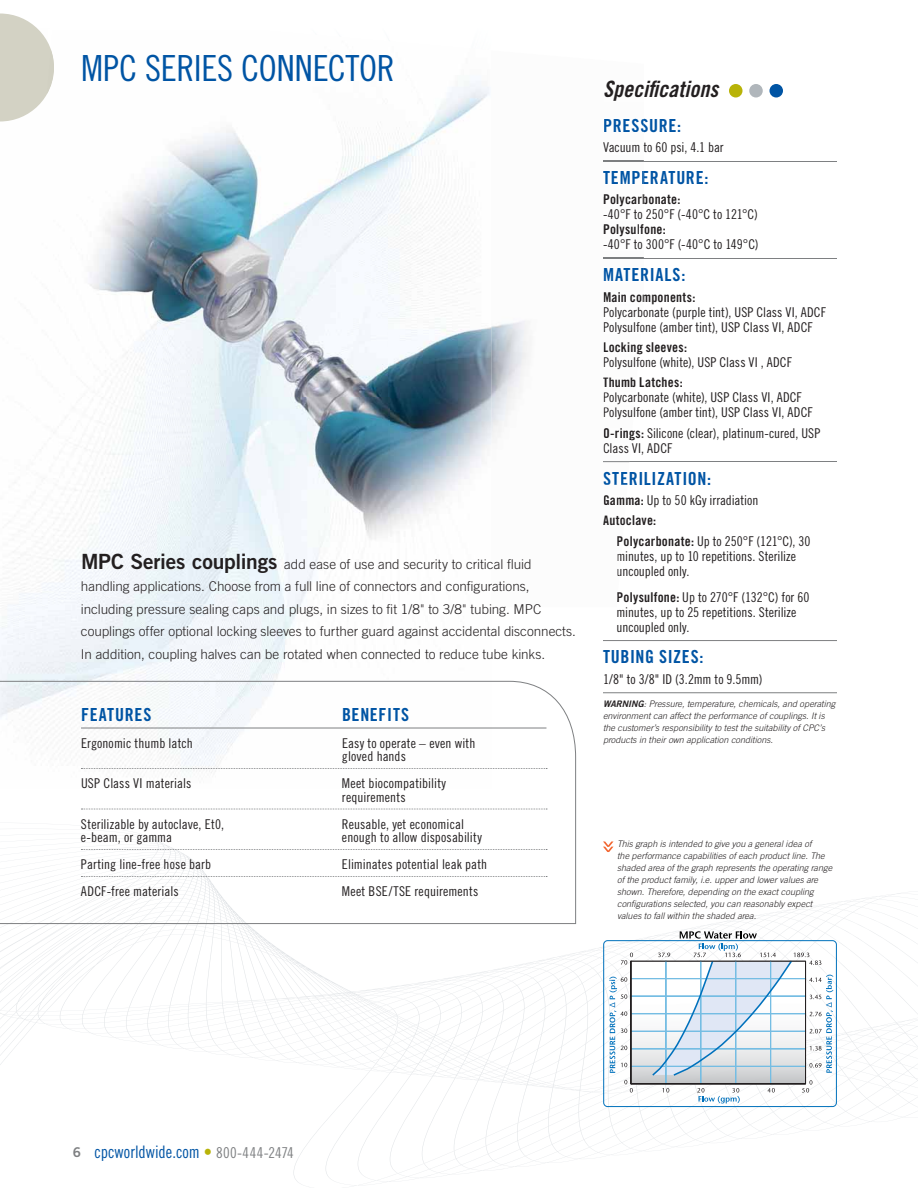
<style>
.page{position:relative;width:918px;height:1188px;background:#fff}
.page>*{position:absolute;margin:0;border:0;box-sizing:border-box;transform-origin:0 0}
.t1{font:36px "Trade Gothic LT Pro Cn 18";letter-spacing:-.01em;color:#0054a4}
.t2{font:22.5px "Trade Gothic LT Pro Bd Cn 20 Obl";color:#231f20}
.t3{font:18px "Trade Gothic LT Pro Bd Cn 20";letter-spacing:.04em;color:#0054a4}
.t4{font:17.25px "Trade Gothic LT Pro Cn 18";color:#0054a4;scale:.96 1}
.t5{font:13.5px/15px "Trade Gothic LT Pro Cn 18";letter-spacing:.005em;color:#231f20}
.t6{font:300 13.5px/22.5px "Trade Gothic LT Pro";color:#231f20}
.t7{font:13.5px "Trade Gothic LT Pro Bd Cn 20";letter-spacing:.015em;color:#231f20}
.t8{font:italic 300 9px/12px "Trade Gothic LT Pro";letter-spacing:.005em;color:#231f20}
.s1{font-family:"Trade Gothic LT Pro Bd 2";font-weight:400;font-size:21px}
.s2{font-family:"Trade Gothic LT Pro Bd Cn 20"}
.s3{font-family:"Trade Gothic LT Pro Bd 2 Obl";font-weight:400;font-style:normal}
.s4{font-family:"Trade Gothic LT Pro Bd 2";font-size:13.5px;color:#7e8082}
.s5{color:#b8b308}
.s6{font-size:15px;color:#7e8082}
</style>
<div class="page">
<div style="left:729px;top:84px;width:14px;height:14px;background:#b8b308;border-radius:50%"></div>
<div style="left:749px;top:84px;width:14px;height:14px;background:#b0b6bb;border-radius:50%"></div>
<div style="left:770px;top:84px;width:13px;height:14px;background:#0054a4;border-radius:50%"></div>
<hr style="left:603px;top:161px;width:234px;height:1px;background:#7e8082">
<hr style="left:603px;top:258px;width:234px;height:1px;background:#7e8082">
<hr style="left:603px;top:461px;width:234px;height:1px;background:#7e8082">
<hr style="left:603px;top:640px;width:234px;height:1px;background:#7e8082">
<hr style="left:603px;top:692px;width:234px;height:1px;background:#7e8082">
<svg style="left:0;top:681px;width:576px;height:243px"></svg>
<svg style="left:0;top:14px;width:39px;height:108px;background:#d6d5c9"></svg>
<img style="left:491px;top:160px;width:153px;height:303px">
<img style="left:31px;top:30px;width:460px;height:578px">
<img style="left:603px;top:161px;width:41px;height:1px">
<img style="left:603px;top:258px;width:41px;height:1px">
<svg style="left:603px;top:461px;width:27px;height:1px"></svg>
<img style="left:603px;top:171px;width:41px;height:13px">
<img style="left:604px;top:195px;width:40px;height:12px">
<img style="left:604px;top:209px;width:40px;height:12px">
<img style="left:604px;top:224px;width:40px;height:13px">
<img style="left:604px;top:239px;width:40px;height:12px">
<img style="left:604px;top:268px;width:40px;height:13px">
<img style="left:604px;top:292px;width:40px;height:12px">
<img style="left:604px;top:307px;width:39px;height:12px">
<img style="left:604px;top:322px;width:38px;height:12px">
<img style="left:604px;top:342px;width:36px;height:12px">
<img style="left:604px;top:357px;width:35px;height:12px">
<img style="left:603px;top:378px;width:34px;height:9px">
<img style="left:604px;top:392px;width:32px;height:13px">
<img style="left:604px;top:407px;width:30px;height:13px">
<img style="left:604px;top:428px;width:29px;height:12px">
<img style="left:604px;top:443px;width:27px;height:12px">
<img style="left:47px;top:49px;width:7px;height:46px">
<svg style="left:8px;top:839px;width:910px;height:346px"></svg>
<h1 class="t1" style="left:81px;top:55px;width:315px">MPC SERIES CONNECTOR</h1>
<p class="t6" style="left:81px;top:554px;width:496px"><span class="s1">MPC Series couplings</span> add ease of use and security to critical fluid handling applications. Choose from a full line of connectors and configurations, including pressure sealing caps and plugs, in sizes to fit 1/8" to 3/8" tubing. MPC couplings offer optional locking sleeves to further guard against accidental disconnects.<br>In addition, coupling halves can be rotated when connected to reduce tube kinks.</p>
<h3 class="t3" style="left:81px;top:704px;width:72px">FEATURES</h3>
<h3 class="t3" style="left:342px;top:704px;width:69px">BENEFITS</h3>
<p class="t5" style="left:81px;top:737px;width:113px">Ergonomic thumb latch</p>
<p class="t5" style="left:342px;top:738px;width:135px;line-height:13.5px">Easy to operate – even with gloved hands</p>
<p class="t5" style="left:81px;top:777px;width:112px">USP Class VI materials</p>
<p class="t5" style="left:342px;top:778px;width:106px;line-height:13.5px">Meet biocompatibility requirements</p>
<p class="t5" style="left:81px;top:818px;width:145px">Sterilizable by autoclave, Et0,</p>
<p class="t5" style="left:342px;top:818px;width:124px">Reusable, yet economical</p>
<p class="t5" style="left:81px;top:831px;width:93px">e-beam, or gamma</p>
<p class="t5" style="left:342px;top:831px;width:141px">enough to allow disposability</p>
<p class="t5" style="left:81px;top:858px;width:132px">Parting line-free hose barb</p>
<p class="t5" style="left:342px;top:858px;width:147px">Eliminates potential leak path</p>
<p class="t5" style="left:81px;top:885px;width:99px">ADCF-free materials</p>
<p class="t5" style="left:342px;top:885px;width:138px">Meet BSE/TSE requirements</p>
<h2 class="t2" style="left:603px;top:81px;width:117px">Specifications</h2>
<h3 class="t3" style="left:603px;top:115px;width:80px">PRESSURE:</h3>
<p class="t5" style="left:603px;top:141px;width:122px">Vacuum to 60 psi, 4.1 bar</p>
<h3 class="t3" style="left:603px;top:167px;width:107px">TEMPERATURE:</h3>
<p class="t7" style="left:603px;top:192px;width:79px">Polycarbonate:</p>
<p class="t5" style="left:603px;top:208px;width:156px">-40°F to 250°F (-40°C to 121°C)</p>
<p class="t7" style="left:603px;top:222px;width:64px">Polysulfone:</p>
<p class="t5" style="left:603px;top:238px;width:157px">-40°F to 300°F (-40°C to 149°C)</p>
<h3 class="t3" style="left:603px;top:264px;width:84px">MATERIALS:</h3>
<p class="t7" style="left:603px;top:289px;width:94px">Main components:</p>
<p class="t5" style="left:603px;top:305px;width:224px">Polycarbonate (purple tint), USP Class VI, ADCF<br>Polysulfone (amber tint), USP Class VI, ADCF</p>
<p class="t7" style="left:603px;top:339px;width:86px">Locking sleeves:</p>
<p class="t5" style="left:603px;top:356px;width:190px">Polysulfone (white), USP Class VI , ADCF</p>
<p class="t7" style="left:603px;top:375px;width:81px">Thumb Latches:</p>
<p class="t5" style="left:603px;top:391px;width:211px">Polycarbonate (white), USP Class VI, ADCF<br>Polysulfone (amber tint), USP Class VI, ADCF</p>
<p class="t5" style="left:603px;top:427px;width:219px"><span class="s2">O-rings:</span> Silicone (clear), platinum-cured, USP<br>Class VI, ADCF</p>
<h3 class="t3" style="left:603px;top:468px;width:110px">STERILIZATION:</h3>
<p class="t5" style="left:603px;top:494px;width:157px"><span class="s2">Gamma:</span> Up to 50 kGy irradiation</p>
<p class="t7" style="left:603px;top:513px;width:55px">Autoclave:</p>
<p class="t5" style="left:617px;top:535px;width:196px"><span class="s2">Polycarbonate:</span> Up to 250°F (121°C), 30 minutes, up to 10 repetitions. Sterilize uncoupled only.</p>
<p class="t5" style="left:617px;top:590px;width:194px"><span class="s2">Polysulfone:</span> Up to 270°F (132°C) for 60 minutes, up to 25 repetitions. Sterilize uncoupled only.</p>
<h3 class="t3" style="left:603px;top:647px;width:102px">TUBING SIZES:</h3>
<p class="t5" style="left:603px;top:673px;width:161px">1/8" to 3/8" ID (3.2mm to 9.5mm)</p>
<p class="t8" style="left:603px;top:698px;width:234px"><span class="s3">WARNING</span>: Pressure, temperature, chemicals, and operating environment can affect the performance of couplings. It is the customer’s responsibility to test the suitability of CPC’s products in their own application conditions.</p>
<p class="t8" style="left:617px;top:839px;width:217px">This graph is intended to give you a general idea of<br>the performance capabilities of each product line. The shaded area of the graph represents the operating range of the product family, i.e. upper and lower values are shown. Therefore, depending on the exact coupling configurations selected, you can reasonably expect values to fall within the shaded area.</p>
<p class="t4" style="left:73px;top:1146px;width:232px"><span class="s4">6</span> cpcworldwide.com <span class="s5">•</span> <span class="s6">800-444-2474</span></p>
</div>
